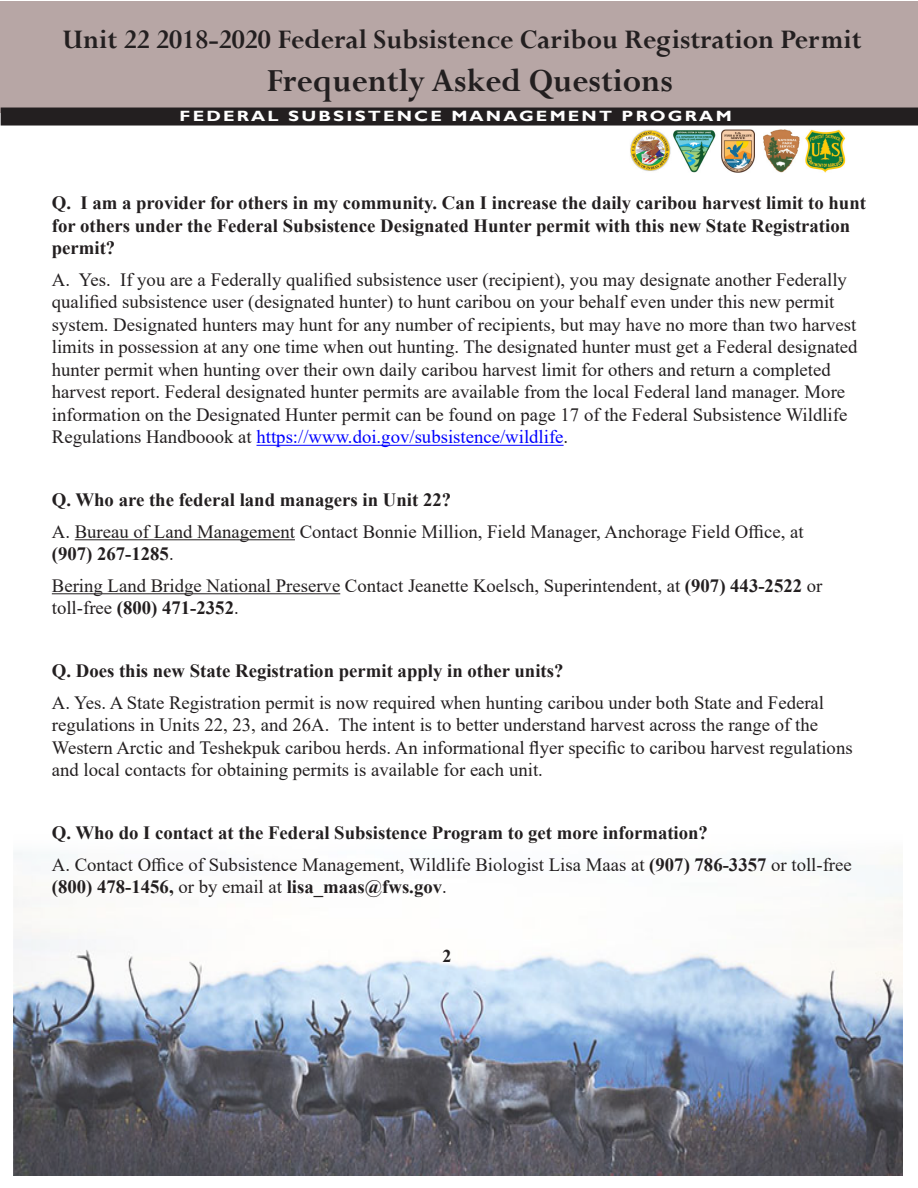
<style>
.page{position:relative;width:918px;height:1188px;background:#fff}
.page>*{position:absolute;margin:0;border:0;box-sizing:border-box;transform-origin:0 0}
.t1{font:700 36px "Perpetua";color:#231f20;scale:.95 1}
.t2{font:700 30px "Perpetua";color:#231f20;scale:.95 1}
.Meeting_Dates_with_L{font:18.75px/22.5px "Times New Roman";color:#231f20}
.Meeting_Dates_with_L-2{font:700 18.75px/22.5px "Times New Roman";color:#231f20}
.Meeting_Dates_with_L-3{font:700 18px "Times New Roman";color:#231f20}
.t3{font:700 14.85px "Gill Sans";letter-spacing:.12em;color:#fff;scale:1.22 1}
.s1{color:#231f20}
.s2{color:#00f}
.s3{font-weight:700}
</style>
<div class="page">
<div style="left:0;top:1px;width:918px;height:111px;background:#b7a6a5"></div>
<img style="left:14px;top:852px;width:889px;height:324px">
<div style="left:1px;top:108px;width:917px;height:18px;background:#231f20"></div>
<svg style="left:178px;top:107px;width:266px;height:1px"></svg>
<svg style="left:450px;top:107px;width:283px;height:1px"></svg>
<img style="left:630px;top:130px;width:216px;height:43px">
<hr style="left:256px;top:445px;width:308px;height:1px;background:#00f">
<hr style="left:75px;top:539px;width:220px;height:1px;background:#231f20">
<hr style="left:52px;top:593px;width:288px;height:1px;background:#231f20">
<p class="t2" style="left:63px;top:20px;width:843px">Unit 22 2018-2020 Federal Subsistence Caribou Registration Permit</p>
<p class="t1" style="left:267px;top:58px;width:429px">Frequently Asked Questions</p>
<p class="t3" style="left:180px;top:108px;width:467px">FEDERAL SUBSISTENCE MANAGEMENT PROGRAM<span class="s1">T</span></p>
<p class="Meeting_Dates_with_L-2" style="left:52px;top:191px;width:816px">Q. I am a provider for others in my community. Can I increase the daily caribou harvest limit to hunt for others under the Federal Subsistence Designated Hunter permit with this new State Registration permit?</p>
<p class="Meeting_Dates_with_L" style="left:52px;top:268px;width:807px">A. Yes. If you are a Federally qualified subsistence user (recipient), you may designate another Federally qualified subsistence user (designated hunter) to hunt caribou on your behalf even under this new permit system. Designated hunters may hunt for any number of recipients, but may have no more than two harvest limits in possession at any one time when out hunting. The designated hunter must get a Federal designated hunter permit when hunting over their own daily caribou harvest limit for others and return a completed harvest report. Federal designated hunter permits are available from the local Federal land manager. More information on the Designated Hunter permit can be found on page 17 of the Federal Subsistence Wildlife Regulations Handboook at <span class="s2">https://www.doi.gov/subsistence/wildlife</span>.</p>
<p class="Meeting_Dates_with_L-2" style="left:52px;top:488px;width:401px">Q. Who are the federal land managers in Unit 22?</p>
<p class="Meeting_Dates_with_L" style="left:52px;top:520px;width:753px">A. Bureau of Land Management Contact Bonnie Million, Field Manager, Anchorage Field Office, at <span class="s3">(907) 267-1285</span>.</p>
<p class="Meeting_Dates_with_L" style="left:52px;top:574px;width:772px">Bering Land Bridge National Preserve Contact Jeanette Koelsch, Superintendent, at <span class="s3">(907) 443-2522</span> or toll-free <span class="s3">(800) 471-2352</span>.</p>
<p class="Meeting_Dates_with_L-2" style="left:52px;top:659px;width:513px">Q. Does this new State Registration permit apply in other units?</p>
<p class="Meeting_Dates_with_L" style="left:52px;top:691px;width:802px">A. Yes. A State Registration permit is now required when hunting caribou under both State and Federal regulations in Units 22, 23, and 26A. The intent is to better understand harvest across the range of the Western Arctic and Teshekpuk caribou herds. An informational flyer specific to caribou harvest regulations and local contacts for obtaining permits is available for each unit.</p>
<p class="Meeting_Dates_with_L-2" style="left:52px;top:821px;width:658px">Q. Who do I contact at the Federal Subsistence Program to get more information?</p>
<p class="Meeting_Dates_with_L" style="left:52px;top:853px;width:802px">A. Contact Office of Subsistence Management, Wildlife Biologist Lisa Maas at <span class="s3">(907) 786-3357</span> or toll-free <span class="s3">(800) 478-1456,</span> or by email at <span class="s3">lisa_maas@fws.gov</span>.</p>
<p class="Meeting_Dates_with_L-3" style="left:443px;top:943px;width:10px">2</p>
</div>
